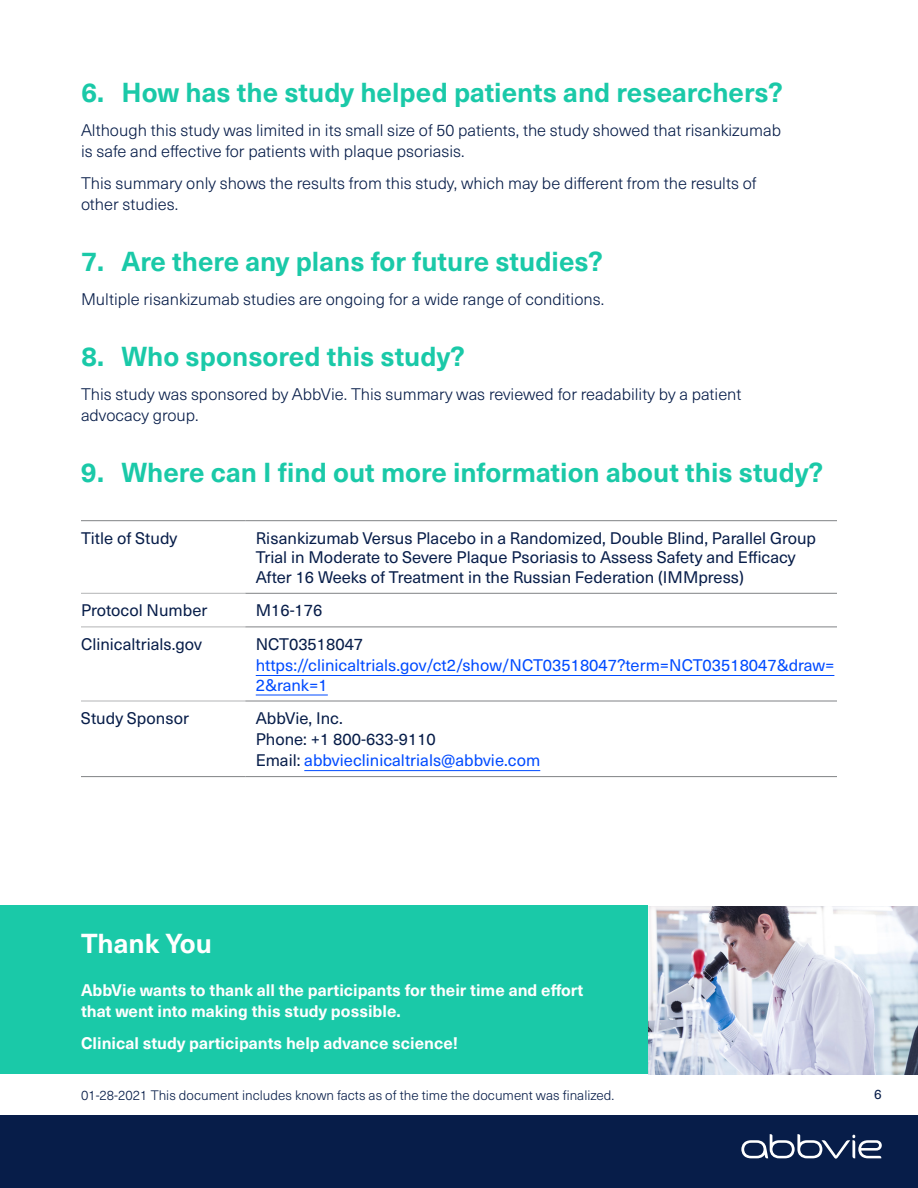
<style>
.page{position:relative;width:918px;height:1188px;background:#fff}
.page>*{position:absolute;margin:0;border:0;box-sizing:border-box;transform-origin:0 0}
.t1{font:700 27px "Neue Haas Unica Pro";color:#1ac9a8}
.t2{font:700 27px "Neue Haas Unica Pro";color:#fff}
.t3{font:300 16.5px/21px "Neue Haas Unica Pro";color:#071d49}
.t4{font:16.5px/19.5px "Neue Haas Unica Pro";color:#071d49}
.t5{font:700 16.5px/21px "Neue Haas Unica Pro";color:#fff}
.t6{font:16.5px/19.5px "Neue Haas Unica Pro";color:#004bff}
.t7{font:300 13.5px "Neue Haas Unica Pro";color:#071d49}
.t8{font:13.5px "Neue Haas Unica Pro";color:#071d49}
.s1{color:#004bff}
</style>
<div class="page">
<img style="left:648px;top:906px;width:270px;height:168px">
<div style="left:0;top:1115px;width:918px;height:73px;background:#071d49"></div>
<div style="left:0;top:906px;width:648px;height:168px;background:#1ac9a8"></div>
<hr style="left:81px;top:520px;width:164px;height:1px;background:#808285">
<hr style="left:245px;top:520px;width:604px;height:1px;background:#808285">
<hr style="left:245px;top:593px;width:604px;height:1px;background:#808285">
<hr style="left:245px;top:627px;width:604px;height:1px;background:#808285">
<hr style="left:245px;top:701px;width:604px;height:1px;background:#808285">
<hr style="left:81px;top:776px;width:164px;height:1px;background:#808285">
<hr style="left:245px;top:776px;width:604px;height:1px;background:#808285">
<hr style="left:81px;top:593px;width:164px;height:1px;background:#b3b4b6">
<hr style="left:81px;top:627px;width:164px;height:1px;background:#b3b4b6">
<hr style="left:81px;top:701px;width:164px;height:1px;background:#b3b4b6">
<hr style="left:256px;top:675px;width:578px;height:1px;background:#004bff">
<hr style="left:256px;top:695px;width:72px;height:1px;background:#004bff">
<hr style="left:304px;top:770px;width:236px;height:1px;background:#004bff">
<div style="left:837px;top:509px;width:81px;height:320px;background:#fff"></div>
<svg style="left:741px;top:1134px;width:141px;height:25px"></svg>
<h1 class="t1" style="left:81px;top:76px;width:703px">6. How has the study helped patients and researchers?</h1>
<p class="t3" style="left:81px;top:120px;width:702px">Although this study was limited in its small size of 50 patients, the study showed that risankizumab is safe and effective for patients with plaque psoriasis.</p>
<p class="t3" style="left:81px;top:173px;width:677px">This summary only shows the results from this study, which may be different from the results of other studies.</p>
<h1 class="t1" style="left:81px;top:244px;width:524px">7. Are there any plans for future studies?</h1>
<p class="t3" style="left:81px;top:289px;width:525px">Multiple risankizumab studies are ongoing for a wide range of conditions.</p>
<h1 class="t1" style="left:81px;top:340px;width:386px">8. Who sponsored this study?</h1>
<p class="t3" style="left:81px;top:384px;width:662px">This study was sponsored by AbbVie. This summary was reviewed for readability by a patient advocacy group.</p>
<h1 class="t1" style="left:81px;top:456px;width:744px">9. Where can I find out more information about this study?</h1>
<p class="t4" style="left:81px;top:528px;width:98px">Title of Study</p>
<p class="t4" style="left:256px;top:528px;width:562px">Risankizumab Versus Placebo in a Randomized, Double Blind, Parallel Group<br>Trial in Moderate to Severe Plaque Psoriasis to Assess Safety and Efficacy<br>After 16 Weeks of Treatment in the Russian Federation (IMMpress)</p>
<p class="t4" style="left:81px;top:601px;width:128px">Protocol Number</p>
<p class="t4" style="left:256px;top:601px;width:68px">M16-176</p>
<p class="t4" style="left:81px;top:635px;width:122px">Clinicaltrials.gov</p>
<p class="t4" style="left:256px;top:635px;width:109px">NCT03518047</p>
<p class="t6" style="left:256px;top:656px;width:580px">https://clinicaltrials.gov/ct2/show/NCT03518047?term=NCT03518047&amp;draw=<br>2&amp;rank=1</p>
<p class="t4" style="left:81px;top:709px;width:110px">Study Sponsor</p>
<p class="t4" style="left:256px;top:708px;width:286px;line-height:21px">AbbVie, Inc.<br>Phone: +1 800-633-9110<br>Email: <span class="s1">abbvieclinicaltrials@abbvie.com</span></p>
<h1 class="t2" style="left:81px;top:926px;width:132px">Thank You</h1>
<p class="t5" style="left:81px;top:980px;width:504px">AbbVie wants to thank all the participants for their time and effort that went into making this study possible.</p>
<p class="t5" style="left:81px;top:1032px;width:379px">Clinical study participants help advance science!</p>
<p class="t7" style="left:81px;top:1087px;width:535px">01-28-2021 This document includes known facts as of the time the document was finalized.</p>
<p class="t8" style="left:874px;top:1086px;width:9px">6</p>
</div>
